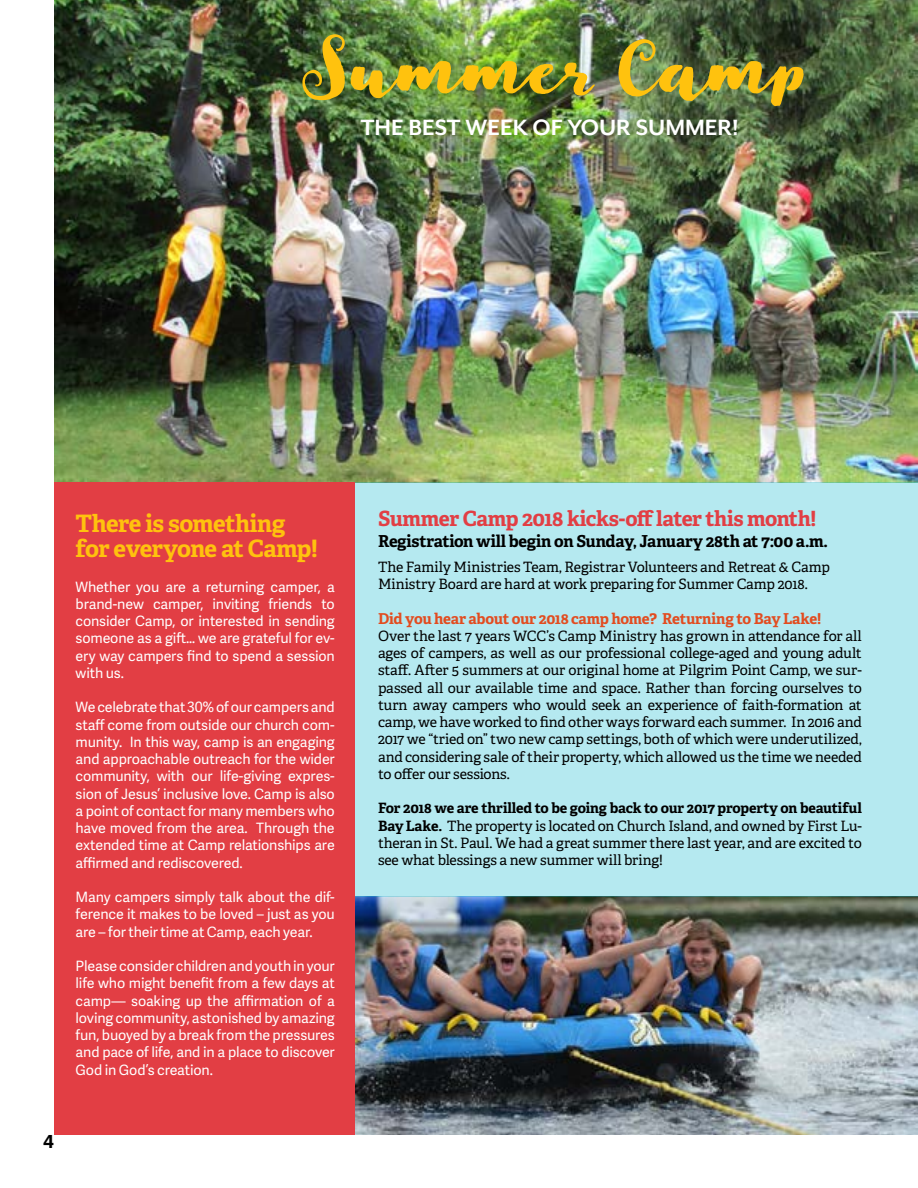
<style>
.page{position:relative;width:918px;height:1188px;background:#fff}
.page>*{position:absolute;margin:0;border:0;box-sizing:border-box;transform-origin:0 0}
.t1{font:69px "SD Script";color:#ffc20e}
.t2{font:700 25.5px "Mr Eaves XL Mod OT";color:#fff}
.t3{font:700 24px/25.5px "Adelle PE";letter-spacing:-.025em;color:#ffc20e}
.t4{font:700 21px "Adelle PE";letter-spacing:-.025em;color:#e23e44}
.t5{font:700 18px "Adelle Sans";color:#000}
.t6{font:700 16.5px "Adelle PE";letter-spacing:-.015em;color:#000}
.t7{font:700 15px "Adelle PE";letter-spacing:-.02em;color:#e24c20}
.t8{font:14.25px/17.2px "Adelle PE";letter-spacing:-.01em;color:#000;text-align:justify}
.t9{font:14.25px/17.2px "Adelle Sans";letter-spacing:-.01em;color:#fff;text-align:justify}
.s1{font-weight:700}
</style>
<div class="page">
<img style="left:54px;top:0;width:864px;height:482px">
<img style="left:354px;top:897px;width:564px;height:237px">
<div style="left:354px;top:482px;width:564px;height:415px;background:#b5e9f0"></div>
<div style="left:54px;top:482px;width:300px;height:652px;background:#e23e44"></div>
<h1 class="t1" style="left:302px;top:29px;width:503px">Summer Camp</h1>
<h2 class="t2" style="left:361px;top:115px;width:379px">THE BEST WEEK OF YOUR SUMMER!</h2>
<h3 class="t3" style="left:76px;top:509px;width:244px">There is something for everyone at Camp!</h3>
<p class="t9" style="left:76px;top:577px;width:261px">Whether you are a returning camper, a brand-new camper, inviting friends to consider Camp, or interested in sending someone as a gift… we are grateful for ev&shy;ery way campers find to spend a session with us.</p>
<p class="t9" style="left:76px;top:698px;width:261px">We celebrate that 30% of our campers and staff come from outside our church com&shy;munity. In this way, camp is an engaging and approachable outreach for the wider community, with our life-giving expres&shy;sion of Jesus’ inclusive love. Camp is also a point of contact for many members who have moved from the area. Through the extended time at Camp relationships are affirmed and rediscovered.</p>
<p class="t9" style="left:76px;top:888px;width:261px">Many campers simply talk about the dif&shy;ference it makes to be loved – just as you are – for their time at Camp, each year.</p>
<p class="t9" style="left:76px;top:957px;width:261px">Please consider children and youth in your life who might benefit from a few days at camp— soaking up the affirmation of a loving community, astonished by amazing fun, buoyed by a break from the pressures and pace of life, and in a place to discover God in God’s creation.</p>
<p class="t5" style="left:43px;top:1128px;width:12px">4</p>
<h3 class="t4" style="left:378px;top:503px;width:440px">Summer Camp 2018 kicks-off later this month!</h3>
<p class="t6" style="left:378px;top:529px;width:452px">Registration will begin on Sunday, January 28th at 7:00 a.m.</p>
<p class="t8" style="left:378px;top:558px;width:454px">The Family Ministries Team, Registrar Volunteers and Retreat &amp; Camp<br>Ministry Board are hard at work preparing for Summer Camp 2018.</p>
<p class="t7" style="left:378px;top:607px;width:445px">Did you hear about our 2018 camp home? Returning to Bay Lake!</p>
<p class="t8" style="left:378px;top:627px;width:485px">Over the last 7 years WCC’s Camp Ministry has grown in attendance for all ages of campers, as well as our professional college-aged and young adult staff. After 5 summers at our original home at Pilgrim Point Camp, we sur&shy;passed all our available time and space. Rather than forcing ourselves to turn away campers who would seek an experience of faith-formation at camp, we have worked to find other ways forward each summer. In 2016 and 2017 we “tried on” two new camp settings, both of which were underutilized, and considering sale of their property, which allowed us the time we needed to offer our sessions.</p>
<p class="t8" style="left:378px;top:799px;width:485px"><span class="s1">For 2018 we are thrilled to be going back to our 2017 property on beautiful Bay Lake.</span> The property is located on Church Island, and owned by First Lu&shy;theran in St. Paul. We had a great summer there last year, and are excited to see what blessings a new summer will bring!</p>
</div>
